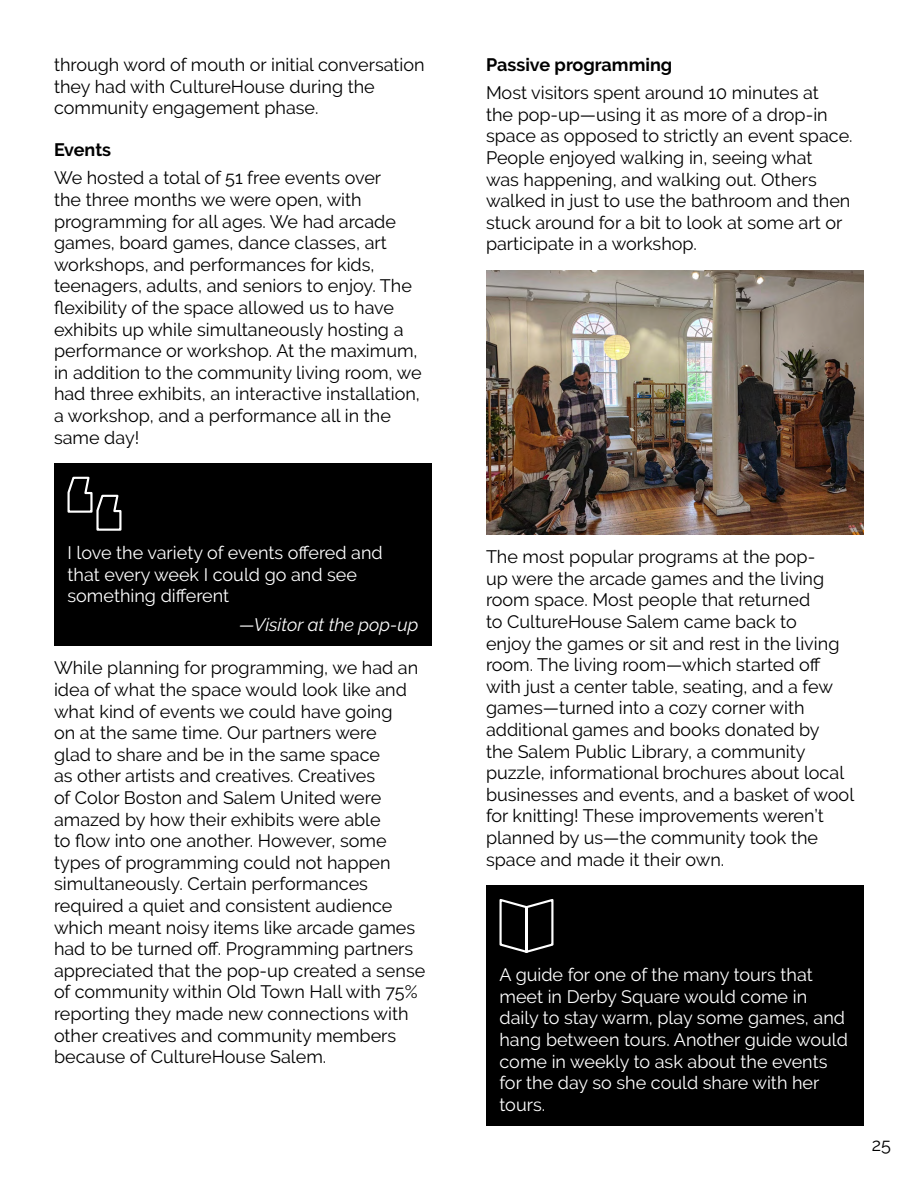
<style>
.page{position:relative;width:918px;height:1188px;background:#fff}
.page>*{position:absolute;margin:0;border:0;box-sizing:border-box;transform-origin:0 0}
.t1{font:18px/21.6px "Raleway";color:#000}
.t2{font:18px/21.6px "Raleway";color:#fff}
.t3{font:700 18px "Raleway";color:#000}
.t4{font:italic 18px "Raleway";color:#fff}
</style>
<div class="page">
<div style="left:54px;top:463px;width:378px;height:183px;background:#000"></div>
<svg style="left:67px;top:476px;width:55px;height:55px"></svg>
<img style="left:486px;top:270px;width:378px;height:265px">
<div style="left:486px;top:885px;width:378px;height:241px;background:#000"></div>
<svg style="left:499px;top:899px;width:55px;height:54px"></svg>
<p class="t1" style="left:54px;top:54px;width:372px">through word of mouth or initial conversation they had with CultureHouse during the community engagement phase.</p>
<p class="t3" style="left:54px;top:139px;width:59px">Events</p>
<p class="t1" style="left:54px;top:167px;width:369px">We hosted a total of 51 free events over<br>the three months we were open, with programming for all ages. We had arcade games, board games, dance classes, art workshops, and performances for kids, teenagers, adults, and seniors to enjoy. The flexibility of the space allowed us to have exhibits up while simultaneously hosting a performance or workshop. At the maximum, in addition to the community living room, we had three exhibits, an interactive installation, a workshop, and a performance all in the same day!</p>
<p class="t2" style="left:68px;top:542px;width:317px">I love the variety of events offered and that every week I could go and see something different</p>
<p class="t4" style="left:239px;top:614px;width:181px">—Visitor at the pop-up</p>
<p class="t1" style="left:54px;top:657px;width:373px">While planning for programming, we had an idea of what the space would look like and what kind of events we could have going<br>on at the same time. Our partners were<br>glad to share and be in the same space<br>as other artists and creatives. Creatives<br>of Color Boston and Salem United were amazed by how their exhibits were able<br>to flow into one another. However, some types of programming could not happen simultaneously. Certain performances required a quiet and consistent audience which meant noisy items like arcade games had to be turned off. Programming partners appreciated that the pop-up created a sense of community within Old Town Hall with 75% reporting they made new connections with other creatives and community members because of CultureHouse Salem.</p>
<p class="t3" style="left:486px;top:54px;width:188px">Passive programming</p>
<p class="t1" style="left:486px;top:82px;width:368px">Most visitors spent around 10 minutes at<br>the pop-up—using it as more of a drop-in space as opposed to strictly an event space.<br>People enjoyed walking in, seeing what<br>was happening, and walking out. Others walked in just to use the bathroom and then stuck around for a bit to look at some art or participate in a workshop.</p>
<p class="t1" style="left:486px;top:546px;width:370px">The most popular programs at the pop-<br>up were the arcade games and the living room space. Most people that returned<br>to CultureHouse Salem came back to<br>enjoy the games or sit and rest in the living room. The living room—which started off with just a center table, seating, and a few games—turned into a cozy corner with additional games and books donated by<br>the Salem Public Library, a community puzzle, informational brochures about local businesses and events, and a basket of wool for knitting! These improvements weren’t planned by us—the community took the space and made it their own.</p>
<p class="t2" style="left:500px;top:964px;width:350px">A guide for one of the many tours that meet in Derby Square would come in daily to stay warm, play some games, and hang between tours. Another guide would come in weekly to ask about the events for the day so she could share with her tours.</p>
<p class="t1" style="left:872px;top:1134px;width:21px">25</p>
</div>
